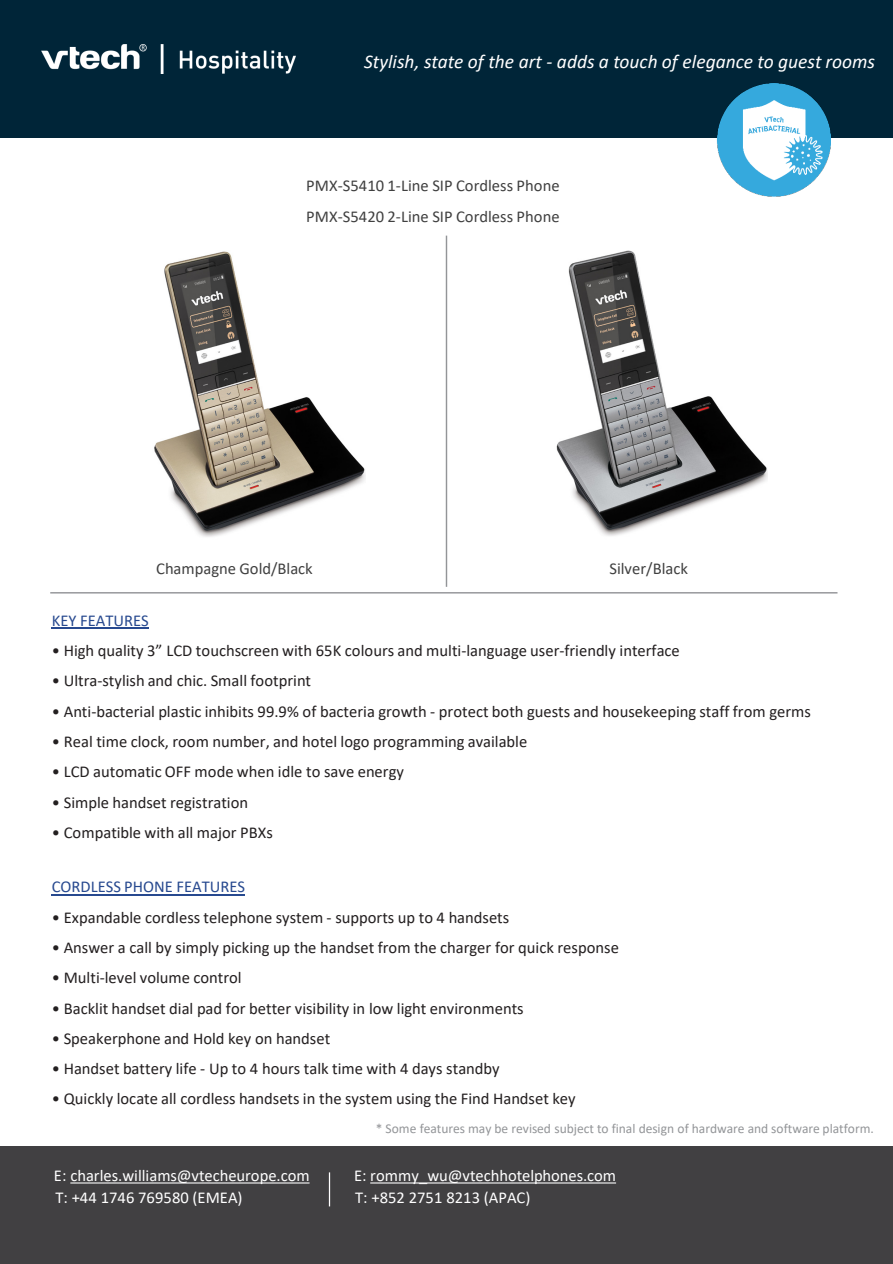
<style>
.page{position:relative;width:893px;height:1264px;background:#fff}
.page>*{position:absolute;margin:0;border:0;box-sizing:border-box;transform-origin:0 0}
.t1{font:italic 19.5px "Calibri";color:#fff}
.t2{font:16.5px "Calibri";color:#231f20}
.t3{font:16.5px "Calibri";color:#fff}
.t4{font:16.5px "Calibri";color:#404040}
.t5{font:16.5px "Calibri";color:#27498f}
.t6{font:13.5px "Calibri";color:#939598}
</style>
<div class="page">
<hr style="left:52px;top:627px;width:97px;height:1px;background:#27498f">
<div style="left:0;top:1146px;width:892px;height:117px;background:#414042"></div>
<div style="left:0;top:0;width:892px;height:137px;background:#002538"></div>
<img style="left:41px;top:44px;width:254px;height:29px">
<hr style="left:52px;top:893px;width:193px;height:2px;background:#27498f">
<svg style="left:70px;top:1182px;width:239px;height:1px"></svg>
<svg style="left:370px;top:1182px;width:246px;height:1px"></svg>
<hr style="left:329px;top:1172px;width:1px;height:34px;background:#fff">
<hr style="left:446px;top:235px;width:1px;height:351px;background:#939598">
<hr style="left:50px;top:592px;width:787px;height:1px;background:#939598">
<img style="left:716px;top:83px;width:114px;height:113px">
<img style="left:154px;top:251px;width:211px;height:286px">
<img style="left:556px;top:251px;width:211px;height:285px">
<p class="t1" style="left:364px;top:48px;width:512px">Stylish, state of the art - adds a touch of elegance to guest rooms</p>
<p class="t4" style="left:306px;top:174px;width:255px">PMX-S5410 1-Line SIP Cordless Phone</p>
<p class="t4" style="left:306px;top:205px;width:255px">PMX-S5420 2-Line SIP Cordless Phone</p>
<p class="t4" style="left:156px;top:557px;width:158px">Champagne Gold/Black</p>
<p class="t4" style="left:609px;top:557px;width:80px">Silver/Black</p>
<p class="t5" style="left:52px;top:608px;width:99px">KEY FEATURES</p>
<p class="t2" style="left:52px;top:639px;width:629px">• High quality 3” LCD touchscreen with 65K colours and multi-language user-friendly interface</p>
<p class="t2" style="left:52px;top:669px;width:261px">• Ultra-stylish and chic. Small footprint</p>
<p class="t2" style="left:52px;top:699px;width:760px">• Anti-bacterial plastic inhibits 99.9% of bacteria growth - protect both guests and housekeeping staff from germs</p>
<p class="t2" style="left:52px;top:729px;width:477px">• Real time clock, room number, and hotel logo programming available</p>
<p class="t2" style="left:52px;top:760px;width:354px">• LCD automatic OFF mode when idle to save energy</p>
<p class="t2" style="left:52px;top:790px;width:198px">• Simple handset registration</p>
<p class="t2" style="left:52px;top:820px;width:222px">• Compatible with all major PBXs</p>
<p class="t5" style="left:52px;top:875px;width:195px">CORDLESS PHONE FEATURES</p>
<p class="t2" style="left:52px;top:905px;width:459px">• Expandable cordless telephone system - supports up to 4 handsets</p>
<p class="t2" style="left:52px;top:935px;width:568px">• Answer a call by simply picking up the handset from the charger for quick response</p>
<p class="t2" style="left:52px;top:966px;width:191px">• Multi-level volume control</p>
<p class="t2" style="left:52px;top:996px;width:473px">• Backlit handset dial pad for better visibility in low light environments</p>
<p class="t2" style="left:52px;top:1026px;width:280px">• Speakerphone and Hold key on handset</p>
<p class="t2" style="left:52px;top:1056px;width:449px">• Handset battery life - Up to 4 hours talk time with 4 days standby</p>
<p class="t2" style="left:52px;top:1087px;width:525px">• Quickly locate all cordless handsets in the system using the Find Handset key</p>
<p class="t6" style="left:376px;top:1118px;width:499px">* Some features may be revised subject to final design of hardware and software platform.</p>
<p class="t3" style="left:54px;top:1163px;width:257px">E: charles.williams@vtecheurope.com</p>
<p class="t3" style="left:354px;top:1163px;width:263px">E: rommy_wu@vtechhotelphones.com</p>
<p class="t3" style="left:55px;top:1186px;width:189px">T: +44 1746 769580 (EMEA)</p>
<p class="t3" style="left:355px;top:1186px;width:177px">T: +852 2751 8213 (APAC)</p>
</div>
